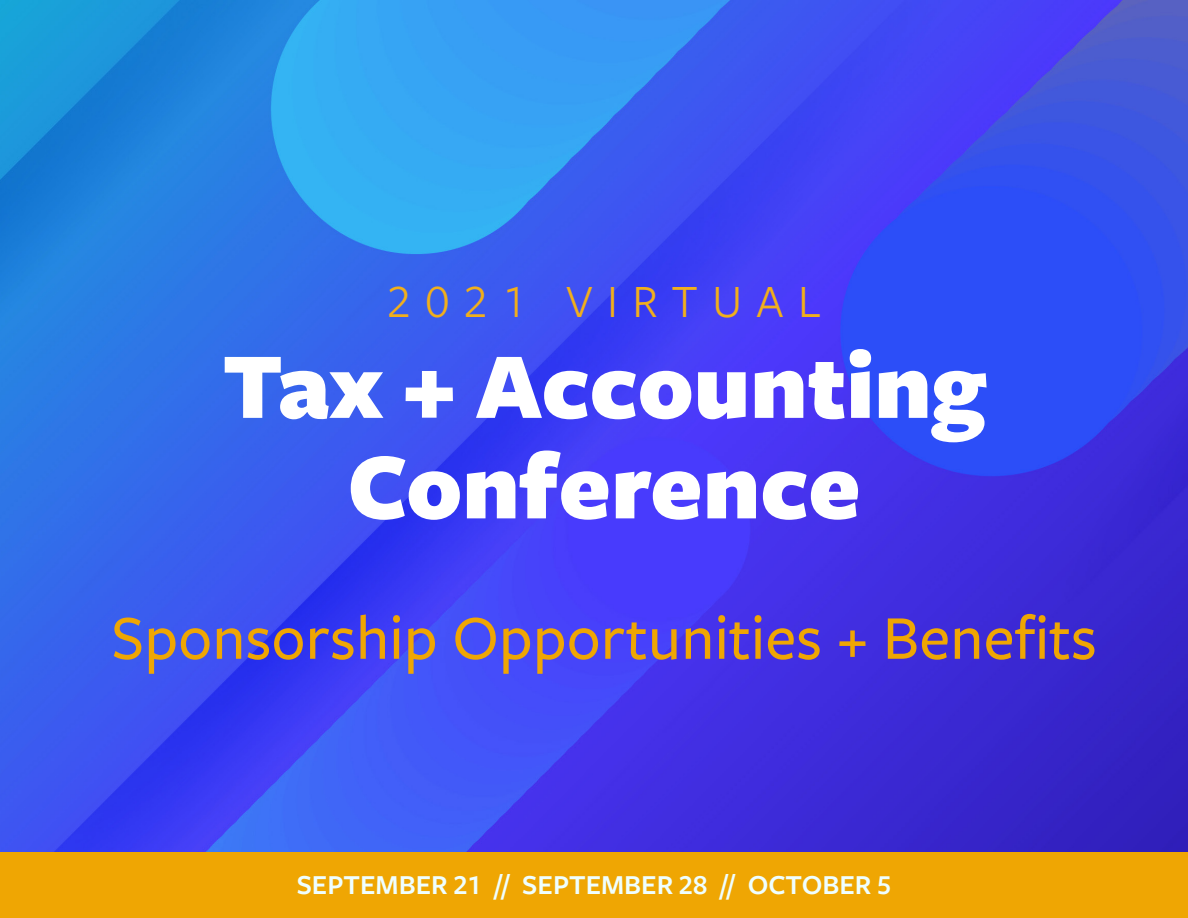
<style>
.page{position:relative;width:1188px;height:918px;background:#fff}
.page>*{position:absolute;margin:0;border:0;box-sizing:border-box;transform-origin:0 0}
.Cover_H1{font:900 97.5px "Freight Sans Pro";color:#fff}
.Cover_H3{font:500 64.5px "Freight Sans Pro";color:#efa603}
.Cover_H2{font:48px "Freight Sans Pro";letter-spacing:.3em;color:#f1af1c}
.Cover_Date___Locatio{font:600 28.5px "Freight Sans Pro";color:#efffff}
</style>
<div class="page">
<img style="left:0;top:0;width:1188px;height:853px">
<div style="left:0;top:853px;width:1188px;height:65px;background:#efa603"></div>
<p class="Cover_H2" style="left:387px;top:270px;width:435px">2021 VIRTUAL</p>
<p class="Cover_H1" style="left:222px;top:318px;width:765px">Tax + Accounting</p>
<p class="Cover_H1" style="left:347px;top:419px;width:515px">Conference</p>
<p class="Cover_H3" style="left:111px;top:595px;width:987px">Sponsorship Opportunities + Benefits</p>
<p class="Cover_Date___Locatio" style="left:297px;top:866px;width:596px">SEPTEMBER 21 // SEPTEMBER 28 // OCTOBER 5</p>
</div>
